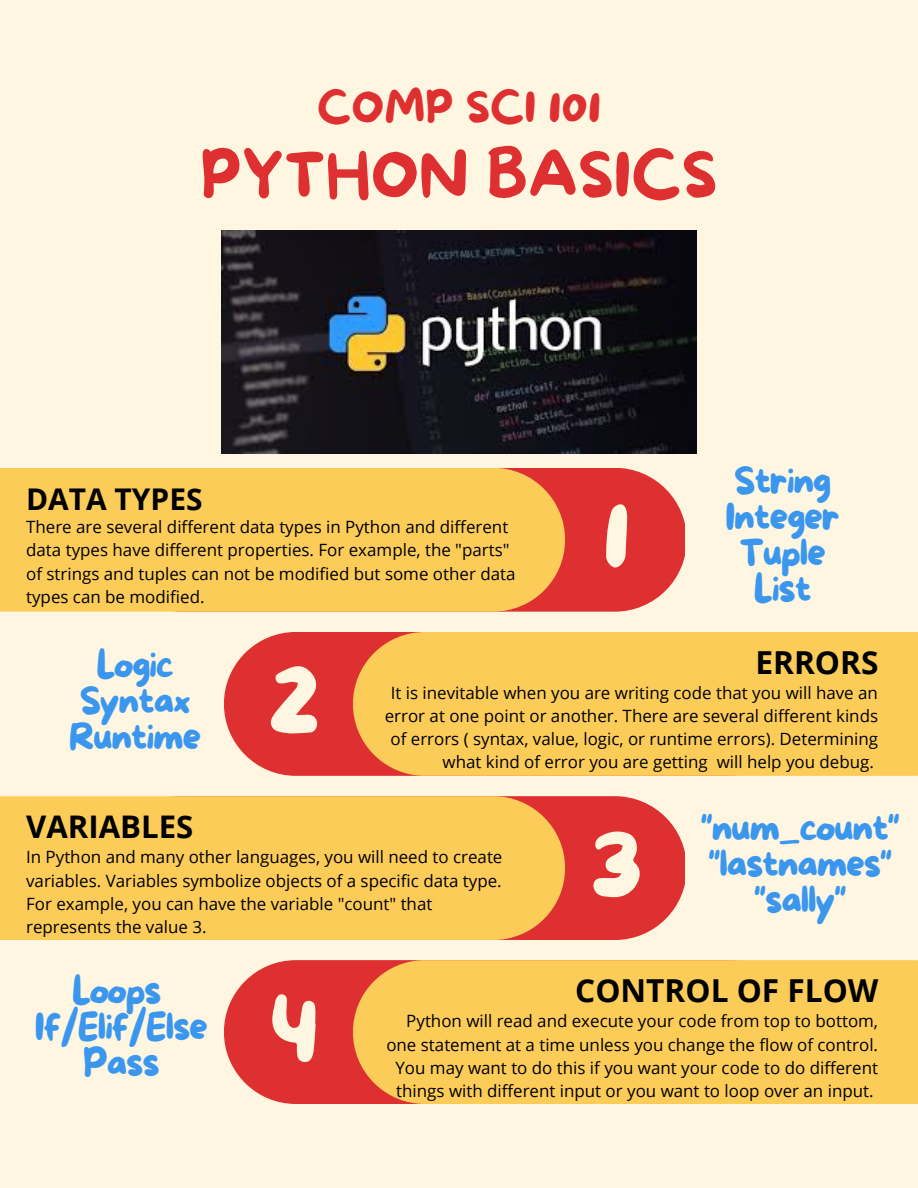
<style>
.page{position:relative;width:918px;height:1188px;background:#fff6e2}
.page>*{position:absolute;margin:0;border:0;box-sizing:border-box;transform-origin:0 0}
.t1{font:91.65px "More Sugar";color:#fff6e2}
.t2{font:62.1px "More Sugar";color:#de3030}
.t3{font:42.3px "More Sugar";color:#de3030}
.t4{font:38.1px/36px "More Sugar";letter-spacing:-.05em;color:#3b97ee;text-align:center}
.t5{font:700 31.65px "Open Sans";color:#000}
.t6{font:700 31.2px "Open Sans";color:#000}
.t7{font:700 29.85px "Open Sans";color:#000}
.t8{font:16.95px/23.2px "Open Sans";color:#000}
</style>
<div class="page">
<svg style="left:224px;top:632px;width:129px;height:144px;fill:#de3030"></svg>
<svg style="left:565px;top:468px;width:120px;height:144px;fill:#de3030"></svg>
<div style="left:353px;top:632px;width:565px;height:144px;background:#fccc58"></div>
<div style="left:0;top:468px;width:565px;height:144px;background:#fccc58"></div>
<svg style="left:224px;top:960px;width:129px;height:144px;fill:#de3030"></svg>
<svg style="left:565px;top:796px;width:120px;height:144px;fill:#de3030"></svg>
<div style="left:353px;top:960px;width:565px;height:144px;background:#fccc58"></div>
<div style="left:0;top:796px;width:565px;height:144px;background:#fccc58"></div>
<img style="left:222px;top:230px;width:474px;height:223px">
<h3 class="t3" style="left:317px;top:84px;width:285px">COMP SCI 101</h3>
<h2 class="t2" style="left:200px;top:141px;width:519px">PYTHON BASICS</h2>
<h3 class="t7" style="left:26px;top:478px;width:178px">DATA TYPES</h3>
<p class="t8" style="left:26px;top:514px;width:491px;line-height:23.7px">There are several different data types in Python and different data types have different properties. For example, the "parts" of strings and tuples can not be modified but some other data types can be modified.</p>
<h1 class="t1" style="left:603px;top:485px;width:29px">1</h1>
<h3 class="t4" style="left:725px;top:465px;width:117px">String<br>Integer<br>Tuple<br>List</h3>
<h3 class="t4" style="left:69px;top:648px;width:134px">Logic<br>Syntax<br>Runtime</h3>
<h1 class="t1" style="left:267px;top:649px;width:55px">2</h1>
<h3 class="t5" style="left:755px;top:640px;width:125px">ERRORS</h3>
<p class="t8" style="left:385px;top:680px;width:495px;text-align:right">It is inevitable when you are writing code that you will have an error at one point or another. There are several different kinds of errors ( syntax, value, logic, or runtime errors). Determining what kind of error you are getting will help you debug.</p>
<h3 class="t6" style="left:26px;top:805px;width:169px">VARIABLES</h3>
<p class="t8" style="left:26px;top:845px;width:478px">In Python and many other languages, you will need to create variables. Variables symbolize objects of a specific data type.<br>For example, you can have the variable "count" that represents the value 3.</p>
<h1 class="t1" style="left:590px;top:814px;width:55px">3</h1>
<h3 class="t4" style="left:700px;top:812px;width:202px">"num_count" "lastnames" "sally"</h3>
<h3 class="t4" style="left:35px;top:975px;width:175px">Loops<br>If/Elif/Else<br>Pass</h3>
<h1 class="t1" style="left:269px;top:978px;width:52px">4</h1>
<h3 class="t5" style="left:575px;top:969px;width:305px">CONTROL OF FLOW</h3>
<p class="t8" style="left:386px;top:1009px;width:493px;text-align:right">Python will read and execute your code from top to bottom, one statement at a time unless you change the flow of control.<br>You may want to do this if you want your code to do different things with different input or you want to loop over an input.</p>
</div>
